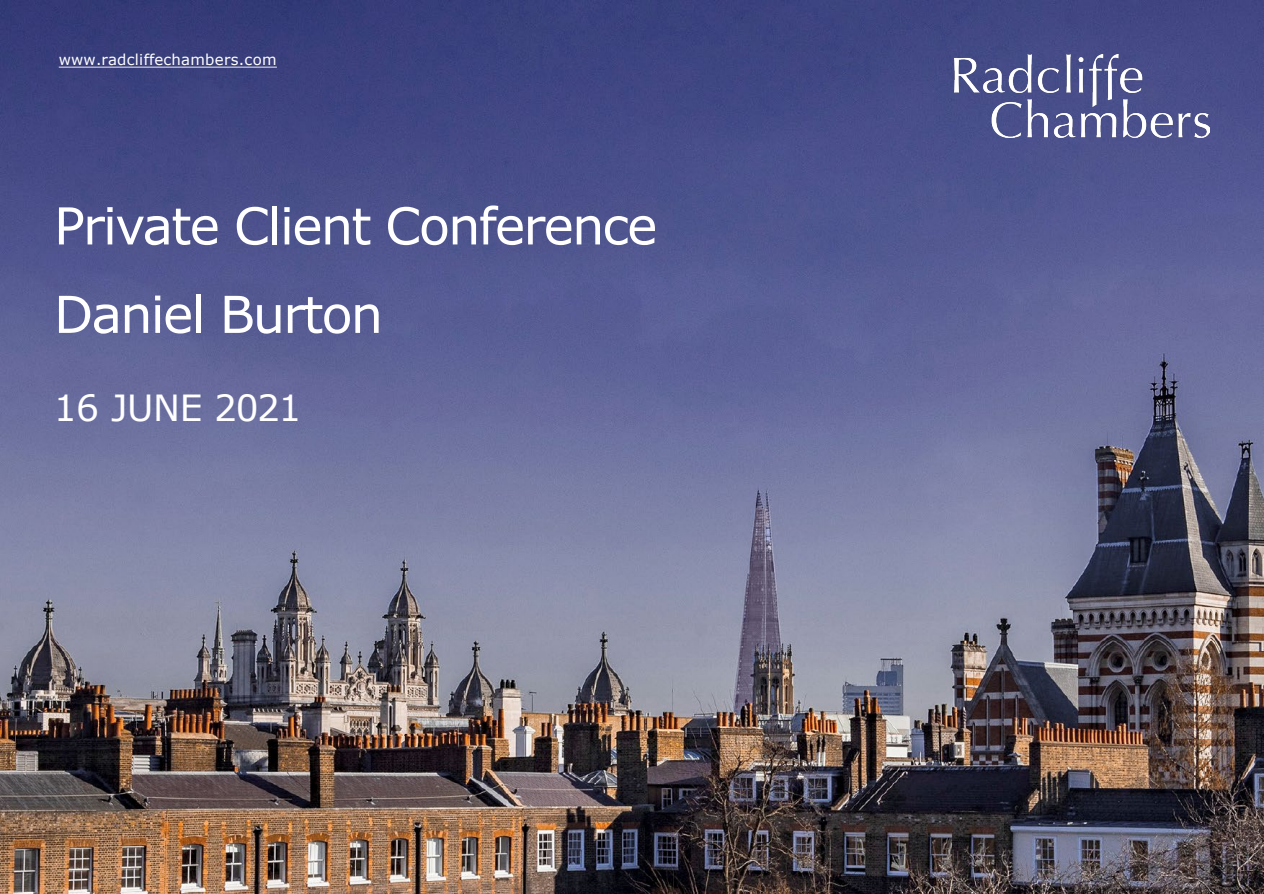
<style>
.page{position:relative;width:1264px;height:894px;background:#fff}
.page>*{position:absolute;margin:0;border:0;box-sizing:border-box;transform-origin:0 0}
.t1{font:51px "Verdana";letter-spacing:-.035em;color:#fff}
.t2{font:36px "Verdana";letter-spacing:-.015em;color:#fff}
.t3{font:15px "Verdana";letter-spacing:.015em;color:#fff}
</style>
<div class="page">
<img style="left:1px;top:1px;width:1261px;height:892px">
<img style="left:954px;top:54px;width:255px;height:84px">
<svg style="left:59px;top:67px;width:218px;height:1px"></svg>
<p class="t3" style="left:59px;top:50px;width:219px">www.radcliffechambers.com</p>
<p class="t1" style="left:54px;top:191px;width:605px">Private Client Conference</p>
<p class="t1" style="left:54px;top:279px;width:330px">Daniel Burton</p>
<p class="t2" style="left:54px;top:383px;width:249px">16 JUNE 2021</p>
</div>
